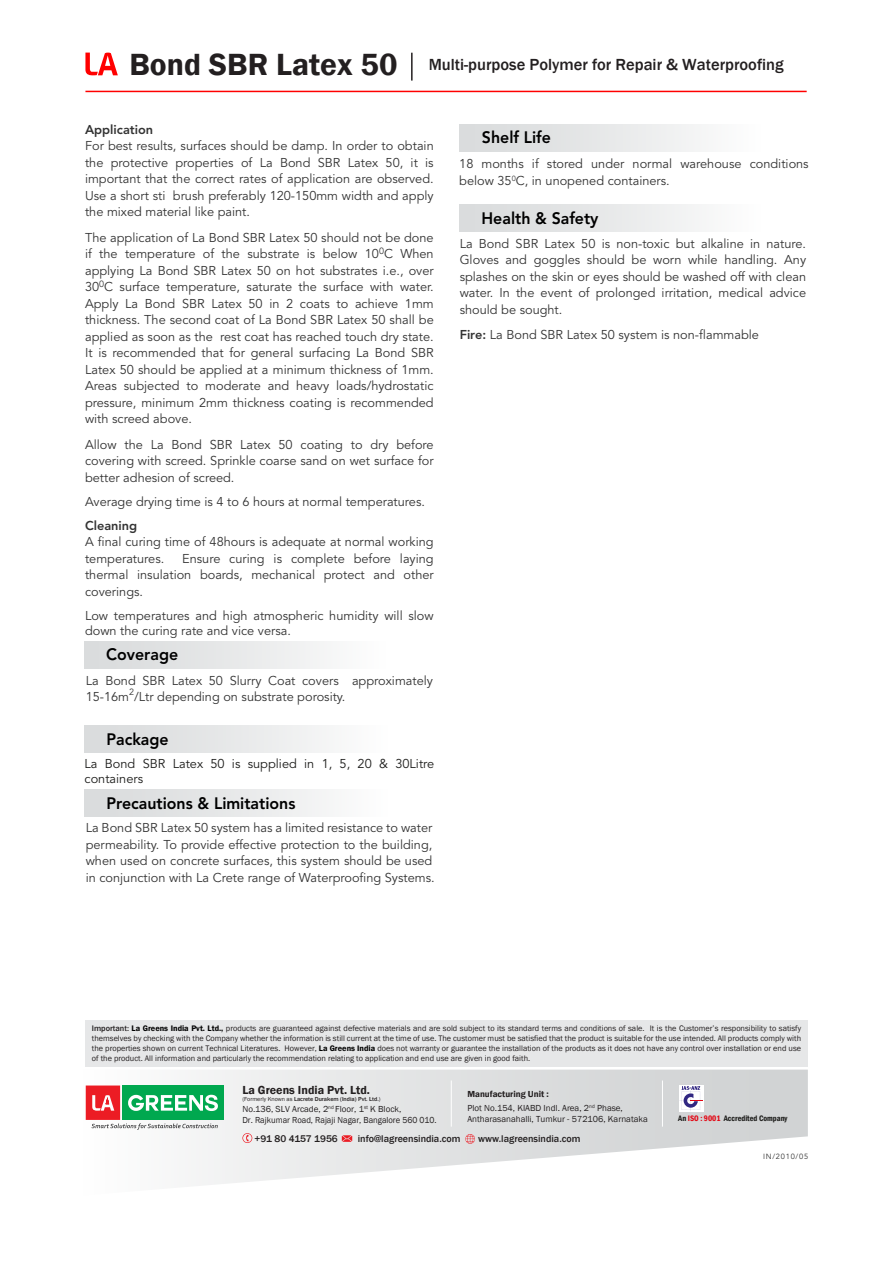
<style>
.page{position:relative;width:893px;height:1263px;background:#fff}
.page>*{position:absolute;margin:0;border:0;box-sizing:border-box;transform-origin:0 0}
.t1{font:800 16.5px "Avenir LT Std";color:#000;scale:.96 1}
.t2{font:500 16.5px "Franklin Gothic";color:#231f20}
.t3{font:12.75px/16.5px "Avenir LT Std";color:#333}
.t4{font:12.75px/15px "Avenir LT Std";color:#1d1d1b}
.t5{font:800 12.75px "Avenir LT Std";color:#333}
.t6{font:600 12px "Franklin Gothic";color:#231f20}
.t7{font:500 10.05px "Franklin Gothic";color:#231f20}
.t8{font:9px/10.8px "Franklin Gothic";color:#231f20}
.t9{font:9px "Avenir LT Std";color:#333}
.t10{font:8.25px/9.9px "Franklin Gothic";color:#231f20;text-align:justify}
.t11{font:600 condensed 8.25px "Franklin Gothic";color:#1d1d1b}
.t12{font:7.5px "Avenir LT Std";letter-spacing:.1em;color:#333}
.t13{font:500 6px "Franklin Gothic";color:#231f20}
.s1{font-weight:600;font-size:31.5px}
.s2{font-weight:800}
.s3{font-weight:500}
.s4{font-weight:600;color:#000}
.s5{font-weight:400}
.s6{font-weight:600}
.s7{color:#e20613}
</style>
<div class="page">
<hr style="left:85px;top:91px;width:722px;height:1px;background:#f00">
<hr style="left:411px;top:53px;width:2px;height:28px;background:#231f20">
<svg style="left:85px;top:53px;width:33px;height:22px"></svg>
<div style="left:85px;top:1020px;width:723px;height:47px;background:#e6e7e8"></div>
<svg style="left:85px;top:1069px;width:723px;height:117px"></svg>
<hr style="left:451px;top:1080px;width:1px;height:46px;background:#fff">
<hr style="left:662px;top:1080px;width:1px;height:46px;background:#fff">
<svg style="left:465px;top:1134px;width:10px;height:10px"></svg>
<svg style="left:342px;top:1135px;width:10px;height:7px"></svg>
<svg style="left:242px;top:1133px;width:10px;height:10px"></svg>
<div style="left:122px;top:1085px;width:102px;height:35px;background:#00a84f"></div>
<svg style="left:86px;top:1085px;width:132px;height:45px"></svg>
<div style="left:679px;top:1085px;width:25px;height:27px;background:#fff"></div>
<svg style="left:680px;top:1086px;width:23px;height:25px"></svg>
<div style="left:85px;top:789px;width:344px;height:27px;background:linear-gradient(to right,#d6d9da,#fff)"></div>
<div style="left:85px;top:725px;width:344px;height:27px;background:linear-gradient(to right,#d6d9da,#fff)"></div>
<div style="left:459px;top:205px;width:343px;height:27px;background:linear-gradient(to right,#d6d8da,#fff)"></div>
<div style="left:460px;top:124px;width:342px;height:27px;background:linear-gradient(to right,#d6d9da,#fff)"></div>
<div style="left:84px;top:641px;width:343px;height:27px;background:linear-gradient(to right,#d6d8da,#fff)"></div>
<p class="t2" style="left:129px;top:54px;width:656px"><span class="s1">Bond SBR Latex 50</span> Multi-purpose Polymer for Repair &amp; Waterproofing</p>
<p class="t5" style="left:85px;top:122px;width:70px">Application</p>
<p class="t3" style="left:85px;top:138px;width:350px;text-align:justify">For best results, surfaces should be damp. In order to obtain the protective properties of La Bond SBR Latex 50, it is important that the correct rates of application are observed.<br>Use a short sti brush preferably 120-150mm width and apply the mixed material like paint.</p>
<p class="t3" style="left:85px;top:229px;width:350px;text-align:justify">The application of La Bond SBR Latex 50 should not be done if the temperature of the substrate is below 10<sup>0</sup>C When applying La Bond SBR Latex 50 on hot substrates i.e., over 30<sup>0</sup>C surface temperature, saturate the surface with water.<br>Apply La Bond SBR Latex 50 in 2 coats to achieve 1mm thickness. The second coat of La Bond SBR Latex 50 shall be applied as soon as the rest coat has reached touch dry state.<br>It is recommended that for general surfacing La Bond SBR Latex 50 should be applied at a minimum thickness of 1mm.<br>Areas subjected to moderate and heavy loads/hydrostatic pressure, minimum 2mm thickness coating is recommended with screed above.</p>
<p class="t3" style="left:85px;top:436px;width:350px;text-align:justify">Allow the La Bond SBR Latex 50 coating to dry before covering with screed. Sprinkle coarse sand on wet surface for better adhesion of screed.</p>
<p class="t3" style="left:85px;top:494px;width:341px">Average drying time is 4 to 6 hours at normal temperatures.</p>
<p class="t5" style="left:85px;top:518px;width:54px">Cleaning</p>
<p class="t3" style="left:85px;top:534px;width:350px">A final curing time of 48hours is adequate at normal working temperatures.</p>
<p class="t3" style="left:85px;top:551px;width:350px;text-align:justify;text-indent:97px">Ensure curing is complete before laying thermal insulation boards, mechanical protect and other coverings.</p>
<p class="t3" style="left:85px;top:608px;width:350px;line-height:15px">Low temperatures and high atmospheric humidity will slow down the curing rate and vice versa.</p>
<p class="t1" style="left:106px;top:644px;width:76px">Coverage</p>
<p class="t3" style="left:86px;top:672px;width:349px">La Bond SBR Latex 50 Slurry Coat covers approximately<br>15-16m /Ltr depending on substrate porosity.</p>
<p class="t9" style="left:129px;top:687px;width:7px">2</p>
<p class="t1" style="left:106px;top:729px;width:66px">Package</p>
<p class="t4" style="left:85px;top:756px;width:351px">La Bond SBR Latex 50 is supplied in 1, 5, 20 &amp; 30Litre containers</p>
<p class="t1" style="left:106px;top:794px;width:198px">Precautions &amp; Limitations</p>
<p class="t3" style="left:86px;top:820px;width:350px">La Bond SBR Latex 50 system has a limited resistance to water permeability. To provide effective protection to the building, when used on concrete surfaces, this system should be used in conjunction with La Crete range of Waterproofing Systems.</p>
<p class="t1" style="left:482px;top:127px;width:73px">Shelf Life</p>
<p class="t3" style="left:459px;top:156px;width:351px">18 months if stored under normal warehouse conditions below 35<sup>0</sup>C, in unopened containers.</p>
<p class="t1" style="left:481px;top:208px;width:123px">Health &amp; Safety</p>
<p class="t3" style="left:460px;top:236px;width:348px;text-align:justify">La Bond SBR Latex 50 is non-toxic but alkaline in nature.<br>Gloves and goggles should be worn while handling. Any splashes on the skin or eyes should be washed off with clean water. In the event of prolonged irritation, medical advice should be sought.</p>
<p class="t3" style="left:460px;top:327px;width:301px"><span class="s2">Fire:</span> La Bond SBR Latex 50 system is non-flammable</p>
<p class="t10" style="left:92px;top:1023px;width:711px"><span class="s3">Important:</span> <span class="s4">La Greens India Pvt. Ltd.,</span> products are guaranteed against defective materials and are sold subject to its standard terms and conditions of sale. It is the Customer’s responsibility to satisfy themselves by checking with the Company whether the information is still current at the time of use. The customer must be satisfied that the product is suitable for the use intended. All products comply with the properties shown on current Technical Literatures. However, <span class="s4">La Greens India</span> does not warranty or guarantee the installation of the products as it does not have any control over installation or end use of the product. All information and particularly the recommendation relating to application and end use are given in good faith.</p>
<p class="t6" style="left:242px;top:1082px;width:129px">La Greens India Pvt. Ltd.</p>
<p class="t13" style="left:242px;top:1095px;width:140px"><span class="s5">(Formerly Known as</span> Lacrete Durakem (India) Pvt. Ltd.<span class="s5">)</span></p>
<p class="t8" style="left:242px;top:1103px;width:196px">No.136, SLV Arcade, 2<sup>nd</sup> Floor, 1<sup>st</sup> K Block,<br>Dr. Rajkumar Road, Rajaji Nagar, Bangalore 560 010.</p>
<p class="t8" style="left:467px;top:1088px;width:157px;line-height:13.8px"><span class="s6">Manufacturing Unit :<br></span>Plot No.154, KIABD Indl. Area, 2<sup>nd</sup> Phase,</p>
<p class="t8" style="left:467px;top:1114px;width:182px">Antharasanahalli, Tumkur - 572106, Karnataka</p>
<p class="t7" style="left:255px;top:1132px;width:85px">+91 80 4157 1956</p>
<p class="t7" style="left:358px;top:1132px;width:104px">info@lagreensindia.com</p>
<p class="t7" style="left:478px;top:1132px;width:104px">www.lagreensindia.com</p>
<p class="t11" style="left:678px;top:1113px;width:111px">An <span class="s7">ISO : 9001</span> Accredited Company</p>
<p class="t12" style="left:763px;top:1152px;width:47px">IN/2010/05</p>
</div>
